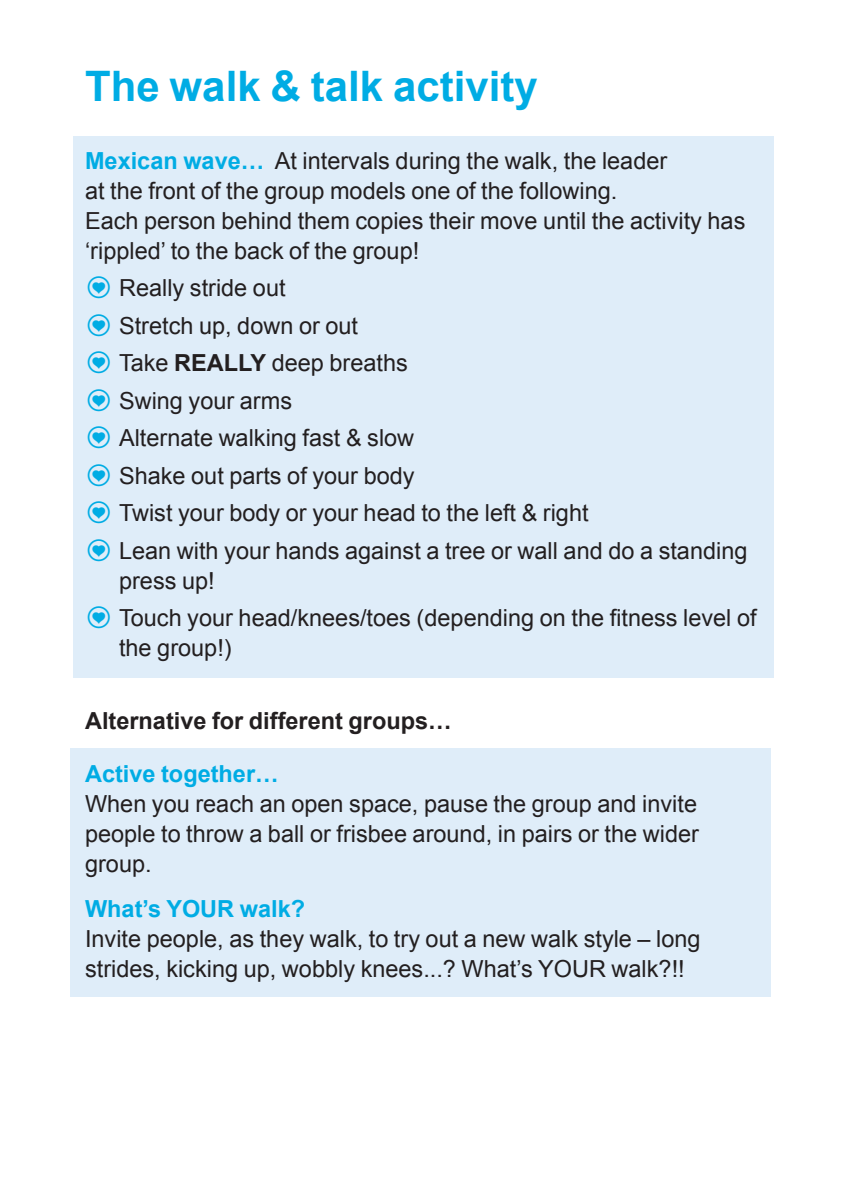
<style>
.page{position:relative;width:842px;height:1191px;background:#fff}
.page>*{position:absolute;margin:0;border:0;box-sizing:border-box;transform-origin:0 0}
.t1{font:700 42px "Arial";color:#00ace4}
.t2{font:23.6px/37.6px "Arial";color:#231f20}
.t3{font:700 23.6px "Arial";color:#231f20}
.t4{font:700 23.6px "Arial";color:#00ace4}
.s1{font-weight:700;color:#00ace4}
.s2{font-family:"Button Bonus Circle Positive";font-size:27.6px;color:#00ace4}
.s3{font-weight:700}
</style>
<div class="page">
<div style="left:71px;top:748px;width:700px;height:248px;background:#dfedf9"></div>
<div style="left:74px;top:136px;width:700px;height:541px;background:#dfedf9"></div>
<h1 class="t1" style="left:85px;top:59px;width:454px">The walk &amp; talk activity</h1>
<p class="t2" style="left:85px;top:146px;width:662px;line-height:30px"><span class="s1">Mexican wave…</span> At intervals during the walk, the leader<br>at the front of the group models one of the following.<br>Each person behind them copies their move until the activity has ‘rippled’ to the back of the group!</p>
<p class="t2" style="left:85px;top:269px;width:664px"><span class="s2">0</span> Really stride out<br><span class="s2">0</span> Stretch up, down or out<br><span class="s2">0</span> Take <span class="s3">REALLY</span> deep breaths<br><span class="s2">0</span> Swing your arms<br><span class="s2">0</span> Alternate walking fast &amp; slow<br><span class="s2">0</span> Shake out parts of your body<br><span class="s2">0</span> Twist your body or your head to the left &amp; right<br><span class="s2">0</span> Lean with your hands against a tree or wall and do a standing</p>
<p class="t2" style="left:85px;top:562px;width:673px;text-indent:34px">press up!<br><span class="s2">0</span> Touch your head/knees/toes (depending on the fitness level of</p>
<p class="t2" style="left:119px;top:629px;width:114px">the group!)</p>
<p class="t3" style="left:85px;top:705px;width:368px">Alternative for different groups…</p>
<p class="t4" style="left:85px;top:758px;width:195px">Active together…</p>
<p class="t2" style="left:85px;top:788px;width:615px;line-height:30px;text-align:justify">When you reach an open space, pause the group and invite people to throw a ball or frisbee around, in pairs or the wider group.</p>
<p class="t4" style="left:85px;top:893px;width:222px">What’s YOUR walk?</p>
<p class="t2" style="left:85px;top:923px;width:617px;line-height:30px">Invite people, as they walk, to try out a new walk style – long strides, kicking up, wobbly knees...? What’s YOUR walk?!!</p>
</div>
